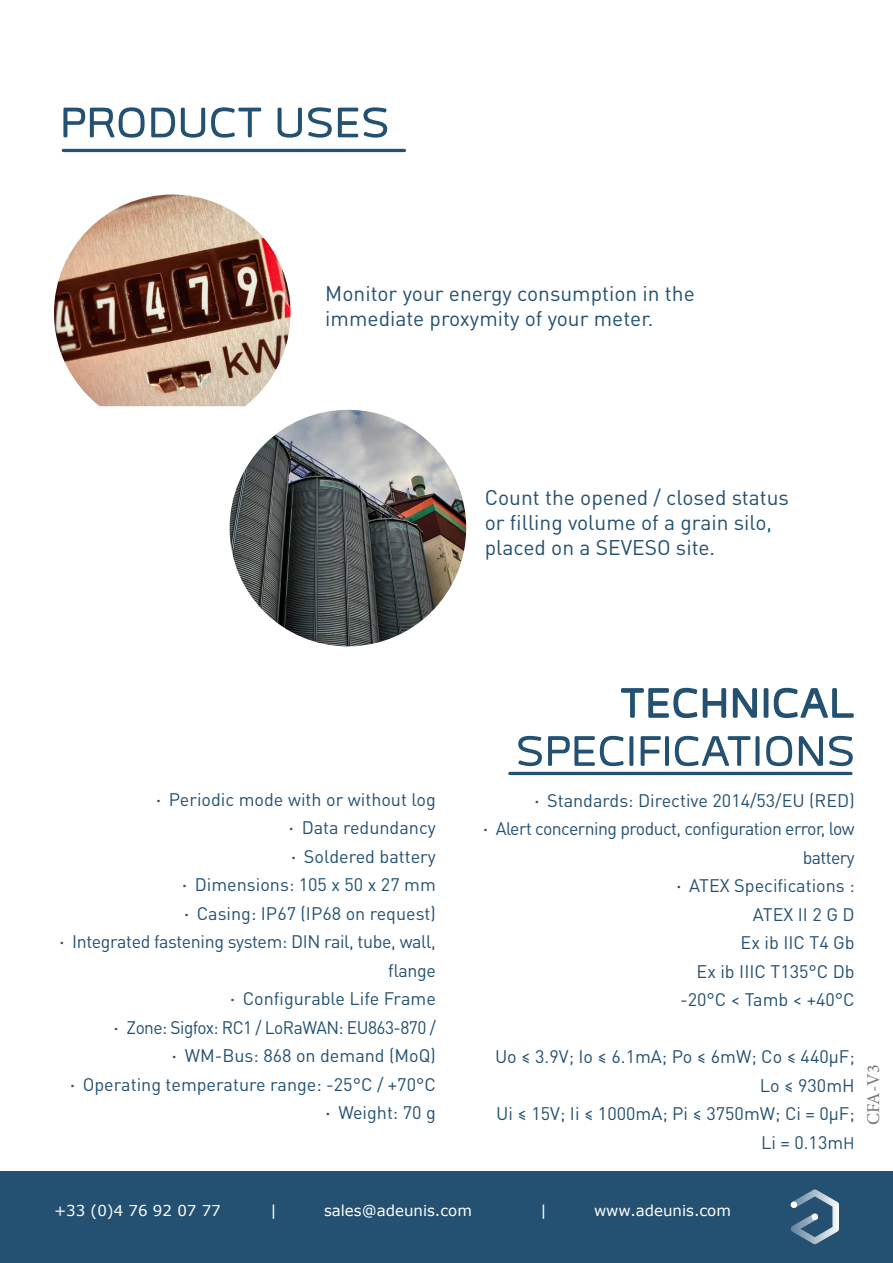
<style>
.page{position:relative;width:893px;height:1263px;background:#fff}
.page>*{position:absolute;margin:0;border:0;box-sizing:border-box;transform-origin:0 0}
.t1{font:500 55.5px "Labrador B";letter-spacing:.02em;color:#245171}
.t2{font:700 55.5px "Labrador B";letter-spacing:.02em;color:#245171}
.t3{font:21px/25.2px "DIN Pro";color:#245171}
.t4{font:18px "DIN Pro";color:#245171}
.t5{font:18px/28.5px "DIN Pro";letter-spacing:-.03em;color:#245171;text-align:right}
.t6{font:18px/28.5px "DIN Pro";letter-spacing:-.02em;color:#245171;text-align:right}
.t7{font:18px "DIN Pro";letter-spacing:-.03em;color:#245171;scale:.96 1}
.t8{font:18px "Minion Pro";color:#737779}
.t9{font:15px "Verdana";color:#fff}
.s1{font-weight:500}
.s2{font-size:16.5px}
</style>
<div class="page">
<div style="left:0;top:1171px;width:893px;height:92px;background:#245171"></div>
<svg style="left:790px;top:1189px;width:49px;height:55px"></svg>
<div style="left:791px;top:1201px;width:6px;height:7px;background:#fff;border-radius:50%"></div>
<div style="left:812px;top:1213px;width:6px;height:7px;background:#fff;border-radius:50%"></div>
<hr style="left:63px;top:149px;width:341px;height:3px;background:#245171">
<hr style="left:510px;top:772px;width:341px;height:3px;background:#245171">
<img style="left:54px;top:195px;width:237px;height:211px">
<img style="left:230px;top:410px;width:236px;height:236px;border-radius:118px">
<p class="t1" style="left:60px;top:95px;width:330px">PRODUCT USES</p>
<p class="t3" style="left:325px;top:279px;width:371px">Monitor your energy consumption in the immediate proxymity of your meter.</p>
<p class="t3" style="left:485px;top:484px;width:306px">Count the opened / closed status</p>
<p class="t3" style="left:485px;top:509px;width:289px">or filling volume of a grain silo, placed on a SEVESO site.</p>
<p class="t4" style="left:156px;top:787px;width:281px"><span class="s1">·</span> Periodic mode with or without log</p>
<p class="t4" style="left:289px;top:815px;width:148px"><span class="s1">·</span> Data redundancy</p>
<p class="t4" style="left:291px;top:844px;width:146px"><span class="s1">·</span> Soldered battery</p>
<p class="t4" style="left:182px;top:872px;width:255px"><span class="s1">·</span> Dimensions: 105 x 50 x 27 mm</p>
<p class="t4" style="left:184px;top:901px;width:253px"><span class="s1">·</span> Casing: IP67 (IP68 on request)</p>
<p class="t6" style="left:59px;top:927px;width:378px"><span class="s1">·</span> Integrated fastening system: DIN rail, tube, wall, flange</p>
<p class="t4" style="left:230px;top:986px;width:207px"><span class="s1">·</span> Configurable Life Frame</p>
<p class="t7" style="left:114px;top:1015px;width:337px"><span class="s1">·</span> Zone: Sigfox: RC1 / LoRaWAN: EU863-870 /</p>
<p class="t4" style="left:172px;top:1043px;width:265px"><span class="s1">·</span> WM-Bus: 868 on demand (MoQ)</p>
<p class="t4" style="left:70px;top:1072px;width:367px"><span class="s1">·</span> Operating temperature range: -25°C / +70°C</p>
<p class="t4" style="left:326px;top:1100px;width:112px"><span class="s1">·</span> Weight: 70 g</p>
<p class="t2" style="left:620px;top:675px;width:236px">TECHNICAL</p>
<p class="t1" style="left:516px;top:723px;width:340px">SPECIFICATIONS</p>
<p class="t4" style="left:534px;top:788px;width:322px"><span class="s1">·</span> Standards: Directive 2014/53/EU (RED)</p>
<p class="t5" style="left:483px;top:814px;width:373px"><span class="s1">·</span> Alert concerning product, configuration error, low battery</p>
<p class="t4" style="left:676px;top:874px;width:180px"><span class="s1">·</span> ATEX Specifications :</p>
<p class="t4" style="left:753px;top:902px;width:103px">ATEX II 2 G D</p>
<p class="t4" style="left:741px;top:930px;width:116px">Ex ib IIC T4 Gb</p>
<p class="t4" style="left:696px;top:959px;width:160px">Ex ib IIIC T135°C Db</p>
<p class="t4" style="left:680px;top:987px;width:176px">-20°C &lt; Tamb &lt; +40°C</p>
<p class="t4" style="left:495px;top:1044px;width:361px">Uo ≤ 3.9V; Io ≤ 6.1mA; Po ≤ 6mW; Co ≤ 440μF;</p>
<p class="t4" style="left:760px;top:1073px;width:96px">Lo ≤ 930mH</p>
<p class="t4" style="left:496px;top:1101px;width:360px">Ui ≤ 15V; Ii ≤ 1000mA; Pi ≤ 3750mW; Ci = 0μF;</p>
<p class="t4" style="left:761px;top:1130px;width:95px">Li = 0.13m<span class="s2">H</span></p>
<p class="t8" style="left:861px;top:1125px;width:62px;rotate:-90deg">CFA-V3</p>
<p class="t9" style="left:54px;top:1201px;width:168px">+33 (0)4 76 92 07 77</p>
<p class="t9" style="left:270px;top:1201px;width:8px">|</p>
<p class="t9" style="left:324px;top:1201px;width:149px">sales@adeunis.com</p>
<p class="t9" style="left:540px;top:1201px;width:8px">|</p>
<p class="t9" style="left:594px;top:1201px;width:138px">www.adeunis.com</p>
</div>
